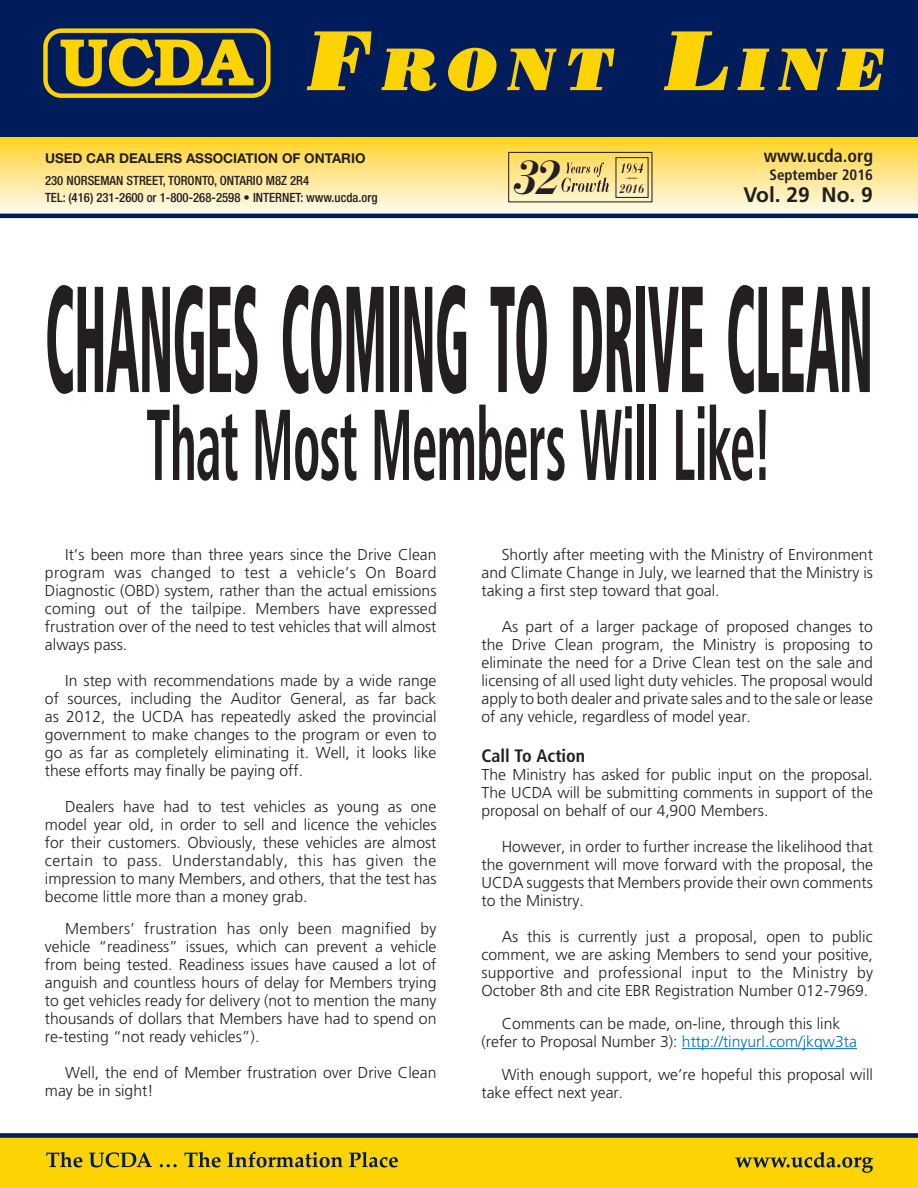
<style>
.page{position:relative;width:918px;height:1188px;background:#fff}
.page>*{position:absolute;margin:0;border:0;box-sizing:border-box;transform-origin:0 0}
.Heads_-_Story{font:900 condensed 150.75px "Frutiger LT Std";letter-spacing:-.01em;color:#231f20;scale:.34 1}
.Heads_-_Story-2{font:700 condensed 100.5px "Frutiger LT Std";letter-spacing:-.015em;color:#231f20;scale:.51 1}
.t1{font:italic 700 47.4px "Bauer Bodoni Std";color:#231f20}
.t2{font:700 21px "Frutiger LT Std";color:#231f20}
.Heads_-_Sub{font:700 condensed 18px "Frutiger LT Std";color:#231f20}
.Body_Text{font:300 15.75px/18px "Frutiger LT Std";color:#231f20;text-align:justify}
.Body_Text_-_1st_Para{font:300 15.75px/18px "Frutiger LT Std";letter-spacing:-.005em;color:#231f20;text-align:justify}
.t3{font:700 condensed 15px "Frutiger LT Std";color:#231f20}
.t4{font:700 13.5px "Helvetica Neue LT Std";color:#231f20}
.t5{font:500 condensed 12.75px "Helvetica Neue LT Std";color:#231f20}
.t6{font:italic 700 12.3px "Bauer Bodoni Std";color:#231f20;scale:.9 1}
.s1{color:#0072bc}
</style>
<div class="page">
<svg style="left:0;top:137px;width:918px;height:77px;background:#fce48a"></svg>
<hr style="left:0;top:214px;width:918px;height:4px;background:#011c5a">
<div style="left:0;top:1133px;width:918px;height:55px;background:#fed304"></div>
<svg style="left:46px;top:1152px;width:352px;height:16px"></svg>
<svg style="left:735px;top:1152px;width:138px;height:21px"></svg>
<div style="left:0;top:0;width:918px;height:137px;background:#011c5a"></div>
<svg style="left:306px;top:31px;width:309px;height:60px"></svg>
<svg style="left:663px;top:31px;width:221px;height:60px"></svg>
<div style="left:43px;top:28px;width:228px;height:70px;border:4px solid #fed304;border-radius:16px"></div>
<svg style="left:60px;top:38px;width:194px;height:49px"></svg>
<div style="left:0;top:1133px;width:918px;height:5px;background:#011c5a"></div>
<div style="left:616px;top:157px;width:32px;height:41px;border:1px solid #231f20"></div>
<svg style="left:621px;top:163px;width:22px;height:16px"></svg>
<svg style="left:561px;top:162px;width:48px;height:30px"></svg>
<div style="left:508px;top:152px;width:145px;height:50px;border:1px solid #231f20"></div>
<hr style="left:682px;top:1048px;width:175px;height:1px;background:#0072bc">
<p class="t4" style="left:45px;top:150px;width:322px">USED CAR DEALERS ASSOCIATION OF ONTARIO</p>
<p class="t5" style="left:45px;top:173px;width:266px">230 NORSEMAN STREET, TORONTO, ONTARIO M8Z 2R4</p>
<p class="t5" style="left:45px;top:190px;width:334px">TEL: (416) 231-2600 or 1-800-268-2598 • INTERNET: www.ucda.org</p>
<p class="t1" style="left:513px;top:148px;width:50px">32</p>
<p class="t6" style="left:620px;top:181px;width:29px">2016</p>
<p class="Heads_-_Sub" style="left:764px;top:145px;width:111px">www.ucda.org</p>
<p class="t3" style="left:770px;top:166px;width:105px">September 2016</p>
<p class="t2" style="left:743px;top:182px;width:131px">Vol. 29 No. 9</p>
<p class="Heads_-_Story" style="left:45px;top:249px;width:2437px">CHANGES COMING TO DRIVE CLEAN</p>
<p class="Heads_-_Story-2" style="left:146px;top:385px;width:1229px">That Most Members Will Like!</p>
<p class="Body_Text" style="left:45px;top:546px;width:393px;text-indent:20px">It’s been more than three years since the Drive Clean program was changed to test a vehicle’s On Board Diagnostic (OBD) system, rather than the actual emissions coming out of the tailpipe. Members have expressed frustration over of the need to test vehicles that will almost always pass.</p>
<p class="Body_Text" style="left:45px;top:672px;width:393px;text-indent:20px">In step with recommendations made by a wide range of sources, including the Auditor General, as far back as 2012, the UCDA has repeatedly asked the provincial government to make changes to the program or even to go as far as completely eliminating it. Well, it looks like these efforts may finally be paying off.</p>
<p class="Body_Text" style="left:45px;top:798px;width:393px;text-indent:20px">Dealers have had to test vehicles as young as one model year old, in order to sell and licence the vehicles for their customers. Obviously, these vehicles are almost certain to pass. Understandably, this has given the impression to many Members, and others, that the test has become little more than a money grab.</p>
<p class="Body_Text" style="left:45px;top:920px;width:393px;text-indent:20px">Members’ frustration has only been magnified by vehicle “readiness” issues, which can prevent a vehicle from being tested. Readiness issues have caused a lot of anguish and countless hours of delay for Members trying to get vehicles ready for delivery (not to mention the many thousands of dollars that Members have had to spend on re-testing “not ready vehicles”).</p>
<p class="Body_Text" style="left:45px;top:1064px;width:393px;text-indent:20px">Well, the end of Member frustration over Drive Clean may be in sight!</p>
<p class="Body_Text" style="left:482px;top:546px;width:393px;text-indent:20px">Shortly after meeting with the Ministry of Environment and Climate Change in July, we learned that the Ministry is taking a first step toward that goal.</p>
<p class="Body_Text" style="left:482px;top:618px;width:393px;text-indent:20px">As part of a larger package of proposed changes to the Drive Clean program, the Ministry is proposing to eliminate the need for a Drive Clean test on the sale and licensing of all used light duty vehicles. The proposal would apply to both dealer and private sales and to the sale or lease of any vehicle, regardless of model year.</p>
<p class="Heads_-_Sub" style="left:482px;top:745px;width:105px">Call To Action</p>
<p class="Body_Text_-_1st_Para" style="left:482px;top:766px;width:393px">The Ministry has asked for public input on the proposal.<br>The UCDA will be submitting comments in support of the proposal on behalf of our 4,900 Members.</p>
<p class="Body_Text" style="left:482px;top:838px;width:393px;text-indent:20px">However, in order to further increase the likelihood that the government will move forward with the proposal, the UCDA suggests that Members provide their own comments to the Ministry.</p>
<p class="Body_Text" style="left:482px;top:928px;width:393px;text-indent:20px">As this is currently just a proposal, open to public comment, we are asking Members to send your positive, supportive and professional input to the Ministry by October 8th and cite EBR Registration Number 012-7969.</p>
<p class="Body_Text" style="left:482px;top:1015px;width:377px;text-align:center">Comments can be made, on-line, through this link (refer to Proposal Number 3): <span class="s1">http://tinyurl.com/jkqw3ta</span></p>
<p class="Body_Text" style="left:482px;top:1066px;width:393px;text-indent:20px">With enough support, we’re hopeful this proposal will take effect next year.</p>
</div>
